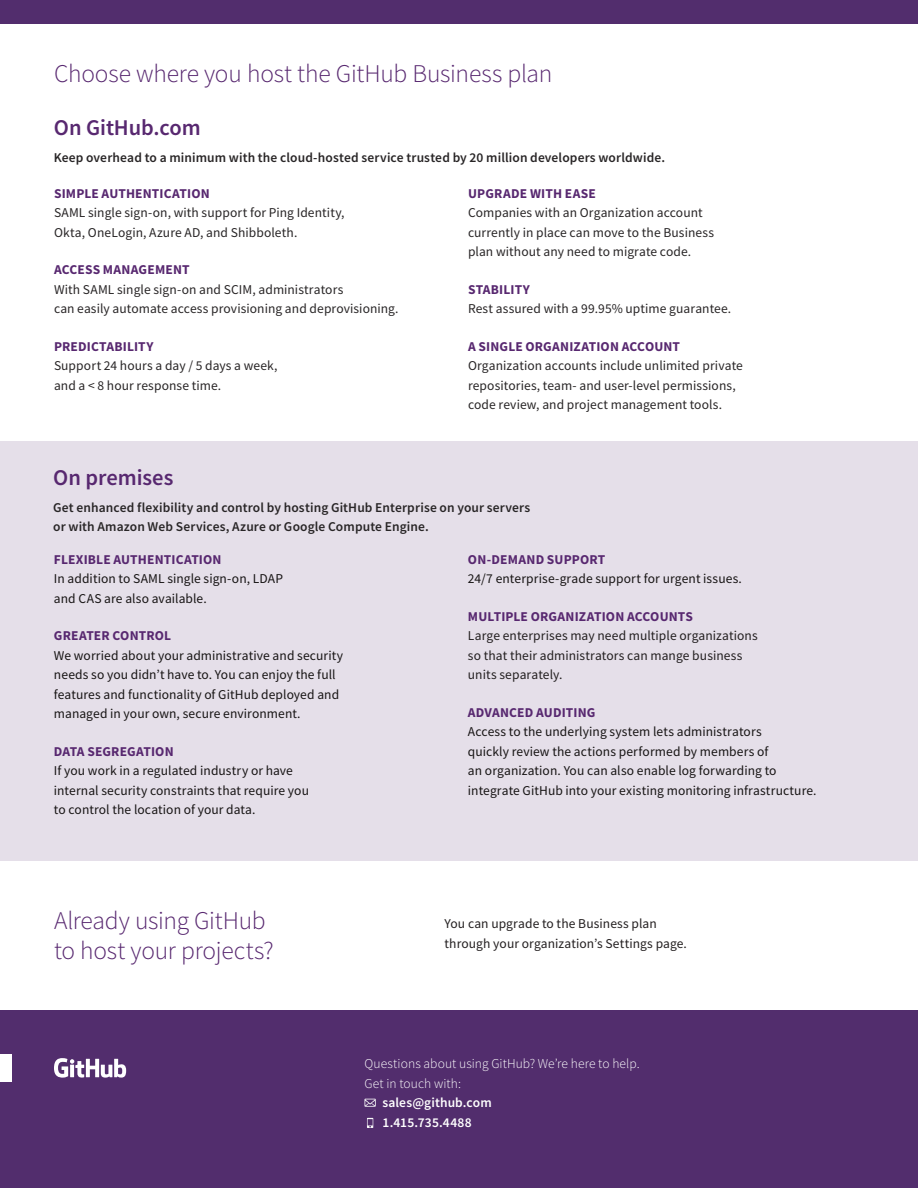
<style>
.page{position:relative;width:918px;height:1188px;background:#fff}
.page>*{position:absolute;margin:0;border:0;box-sizing:border-box;transform-origin:0 0}
.t1{font:300 25.5px/30px "Source Sans Pro";letter-spacing:-.01em;color:#582870}
.t2{font:600 22.5px "Source Sans Pro";letter-spacing:-.005em;color:#582870}
.t3{font:13.5px/19.5px "Source Sans Pro";letter-spacing:.005em;color:#171414}
.t4{font:13.5px/19.5px "Source Sans Pro";letter-spacing:.005em;color:#282526}
.t5{font:600 13.5px/19.5px "Source Sans Pro";letter-spacing:.01em;color:#282526}
.t6{font:13.5px/19.5px "Source Sans Pro";letter-spacing:.005em;color:#231f20}
.t7{font:300 13.5px "Source Sans Pro";letter-spacing:.005em;color:#fff}
.t8{font:600 13.5px/19.5px "Source Sans Pro";letter-spacing:.01em;color:#fff}
.s1{font-weight:700;color:#582870}
</style>
<div class="page">
<div style="left:0;top:441px;width:918px;height:419px;background:#e5dfe9"></div>
<div style="left:0;top:0;width:918px;height:23px;background:#522d6d"></div>
<div style="left:0;top:1010px;width:918px;height:178px;background:#522d6d"></div>
<svg style="left:54px;top:1058px;width:72px;height:20px"></svg>
<svg style="left:364px;top:1099px;width:12px;height:8px"></svg>
<svg style="left:367px;top:1118px;width:6px;height:10px"></svg>
<div style="left:0;top:1054px;width:12px;height:28px;background:#fff"></div>
<p class="t1" style="left:54px;top:58px;width:500px">Choose where you host the GitHub Business plan</p>
<p class="t2" style="left:54px;top:113px;width:148px">On GitHub.com</p>
<p class="t5" style="left:54px;top:148px;width:613px">Keep overhead to a minimum with the cloud-hosted service trusted by 20 million developers worldwide.</p>
<p class="t4" style="left:54px;top:183px;width:292px"><span class="s1">SIMPLE AUTHENTICATION<br></span>SAML single sign-on, with support for Ping Identity,<br>Okta, OneLogin, Azure AD, and Shibboleth.</p>
<p class="t4" style="left:54px;top:260px;width:346px"><span class="s1">ACCESS MANAGEMENT<br></span>With SAML single sign-on and SCIM, administrators<br>can easily automate access provisioning and deprovisioning.</p>
<p class="t4" style="left:54px;top:336px;width:225px"><span class="s1">PREDICTABILITY<br></span>Support 24 hours a day / 5 days a week, and a &lt; 8 hour response time.</p>
<p class="t4" style="left:468px;top:183px;width:248px"><span class="s1">UPGRADE WITH EASE<br></span>Companies with an Organization account currently in place can move to the Business plan without any need to migrate code.</p>
<p class="t4" style="left:468px;top:279px;width:265px"><span class="s1">STABILITY<br></span>Rest assured with a 99.95% uptime guarantee.</p>
<p class="t4" style="left:468px;top:336px;width:276px"><span class="s1">A SINGLE ORGANIZATION ACCOUNT </span>Organization accounts include unlimited private repositories, team- and user-level permissions, code review, and project management tools.</p>
<p class="t2" style="left:53px;top:463px;width:122px">On premises</p>
<p class="t5" style="left:53px;top:498px;width:479px">Get enhanced flexibility and control by hosting GitHub Enterprise on your servers or with Amazon Web Services, Azure or Google Compute Engine.</p>
<p class="t3" style="left:54px;top:549px;width:231px"><span class="s1">FLEXIBLE AUTHENTICATION<br></span>In addition to SAML single sign-on, LDAP and CAS are also available.</p>
<p class="t3" style="left:54px;top:626px;width:291px"><span class="s1">GREATER CONTROL<br></span>We worried about your administrative and security needs so you didn’t have to. You can enjoy the full features and functionality of GitHub deployed and managed in your own, secure environment.</p>
<p class="t3" style="left:54px;top:741px;width:257px"><span class="s1">DATA SEGREGATION<br></span>If you work in a regulated industry or have internal security constraints that require you to control the location of your data.</p>
<p class="t3" style="left:468px;top:549px;width:276px"><span class="s1">ON-DEMAND SUPPORT<br></span>24/7 enterprise-grade support for urgent issues.</p>
<p class="t6" style="left:468px;top:606px;width:291px"><span class="s1">MULTIPLE ORGANIZATION ACCOUNTS<br></span>Large enterprises may need multiple organizations so that their administrators can mange business units separately.</p>
<p class="t3" style="left:468px;top:702px;width:350px"><span class="s1">ADVANCED AUDITING<br></span>Access to the underlying system lets administrators<br>quickly review the actions performed by members of<br>an organization. You can also enable log forwarding to integrate GitHub into your existing monitoring infrastructure.</p>
<p class="t1" style="left:54px;top:906px;width:221px">Already using GitHub to host your projects?</p>
<p class="t6" style="left:445px;top:914px;width:244px">You can upgrade to the Business plan through your organization’s Settings page.</p>
<p class="t7" style="left:364px;top:1055px;width:277px">Questions about using GitHub? We’re here to help.</p>
<p class="t7" style="left:364px;top:1075px;width:98px">Get in touch with:</p>
<p class="t8" style="left:382px;top:1093px;width:111px">sales@github.com<br>1.415.735.4488</p>
</div>
